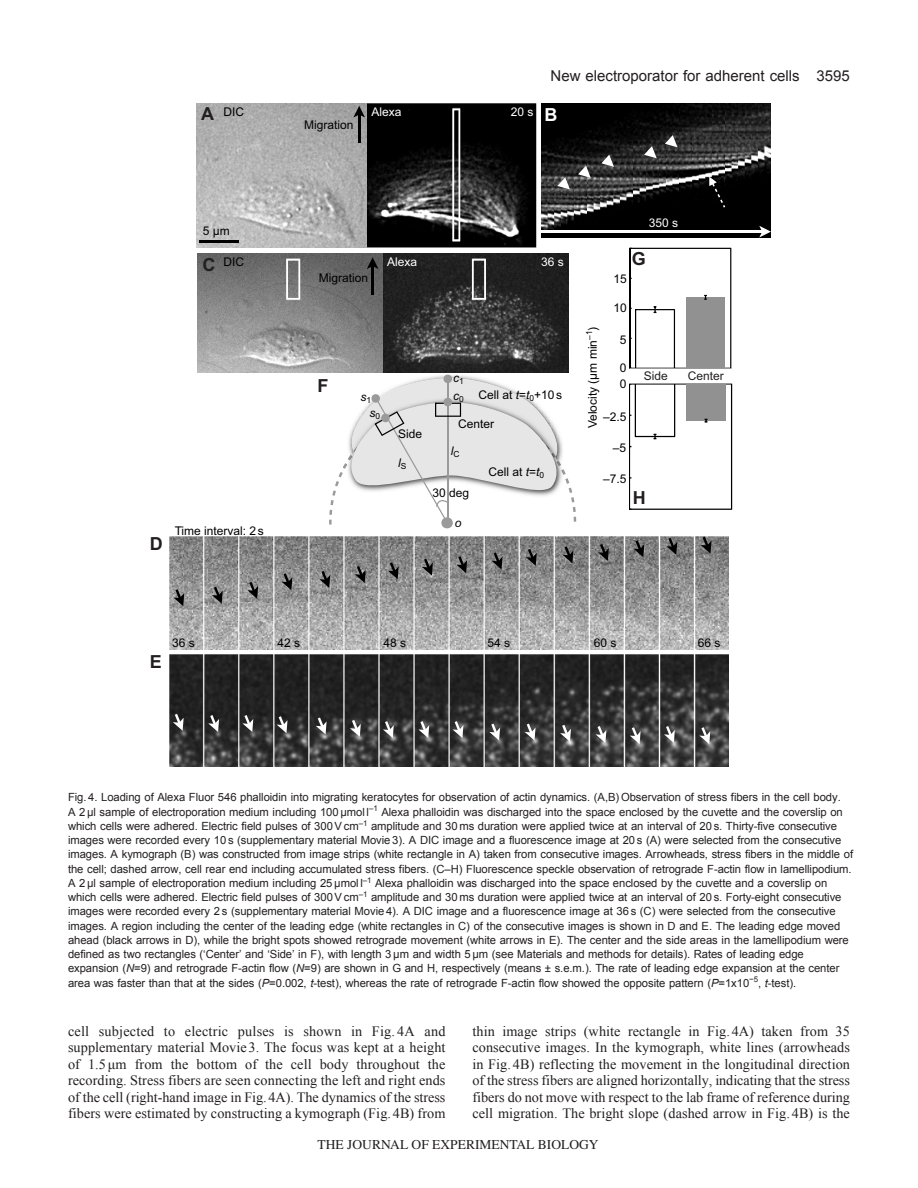
<style>
.page{position:relative;width:918px;height:1188px;background:#fff}
.page>*{position:absolute;margin:0;border:0;box-sizing:border-box;transform-origin:0 0}
.t1{font:700 18px "Arial";color:#231f20}
.t2{font:700 18px "Arial";color:#fff}
.t3{font:15px "Arial";color:#231f20}
.t4{font:14.25px/16.5px "Times New Roman";letter-spacing:.005em;color:#231f20;text-align:justify}
.t5{font:13.5px "Times";color:#231f20}
.t6{font:12px "Arial";color:#000}
.t7{font:12px "Arial";color:#fff}
.t8{font:italic 12px/15.3px "Arial";color:#000}
.t9{font:12px "Arial";color:#231f20}
.t10{font:11.25px/14.2px "Arial";letter-spacing:-.005em;color:#231f20}
.t11{font:8.4px "Arial";color:#000}
.s1{font-style:italic}
</style>
<div class="page">
<img style="left:169px;top:536px;width:559px;height:113px">
<img style="left:169px;top:654px;width:559px;height:113px">
<svg style="left:173px;top:589px;width:11px;height:17px"></svg>
<svg style="left:212px;top:587px;width:11px;height:17px"></svg>
<svg style="left:247px;top:582px;width:11px;height:17px"></svg>
<svg style="left:282px;top:573px;width:10px;height:17px"></svg>
<svg style="left:319px;top:571px;width:11px;height:17px"></svg>
<svg style="left:355px;top:566px;width:11px;height:17px"></svg>
<svg style="left:388px;top:562px;width:11px;height:17px"></svg>
<svg style="left:422px;top:559px;width:11px;height:17px"></svg>
<svg style="left:456px;top:556px;width:11px;height:17px"></svg>
<svg style="left:492px;top:553px;width:11px;height:16px"></svg>
<svg style="left:526px;top:549px;width:11px;height:17px"></svg>
<svg style="left:563px;top:546px;width:10px;height:17px"></svg>
<svg style="left:598px;top:544px;width:11px;height:17px"></svg>
<svg style="left:633px;top:540px;width:11px;height:17px"></svg>
<svg style="left:666px;top:538px;width:11px;height:17px"></svg>
<svg style="left:701px;top:537px;width:11px;height:17px"></svg>
<svg style="left:173px;top:714px;width:11px;height:17px"></svg>
<svg style="left:208px;top:715px;width:11px;height:17px"></svg>
<svg style="left:242px;top:715px;width:11px;height:17px"></svg>
<svg style="left:277px;top:716px;width:11px;height:17px"></svg>
<svg style="left:316px;top:717px;width:11px;height:17px"></svg>
<svg style="left:350px;top:720px;width:11px;height:17px"></svg>
<svg style="left:383px;top:721px;width:11px;height:17px"></svg>
<svg style="left:418px;top:721px;width:11px;height:17px"></svg>
<svg style="left:453px;top:721px;width:10px;height:17px"></svg>
<svg style="left:489px;top:724px;width:11px;height:17px"></svg>
<svg style="left:525px;top:724px;width:11px;height:17px"></svg>
<svg style="left:560px;top:725px;width:11px;height:17px"></svg>
<svg style="left:596px;top:726px;width:10px;height:17px"></svg>
<svg style="left:630px;top:727px;width:11px;height:17px"></svg>
<svg style="left:664px;top:726px;width:11px;height:17px"></svg>
<svg style="left:699px;top:727px;width:11px;height:17px"></svg>
<img style="left:198px;top:254px;width:370px;height:118px">
<svg style="left:286px;top:259px;width:14px;height:41px"></svg>
<svg style="left:472px;top:259px;width:14px;height:41px"></svg>
<hr style="left:371px;top:265px;width:3px;height:30px;background:#000">
<svg style="left:367px;top:257px;width:12px;height:12px"></svg>
<img style="left:541px;top:103px;width:230px;height:135px">
<hr style="left:541px;top:230px;width:222px;height:3px;background:#fff">
<svg style="left:759px;top:226px;width:12px;height:12px"></svg>
<img style="left:197px;top:103px;width:339px;height:144px">
<svg style="left:452px;top:109px;width:8px;height:132px"></svg>
<hr style="left:199px;top:240px;width:40px;height:3px;background:#000">
<hr style="left:358px;top:113px;width:2px;height:30px;background:#000">
<svg style="left:353px;top:106px;width:12px;height:12px"></svg>
<svg style="left:629px;top:247px;width:104px;height:263px"></svg>
<hr style="left:629px;top:384px;width:103px;height:1px;background:#989898">
<svg style="left:557px;top:177px;width:13px;height:12px"></svg>
<svg style="left:578px;top:166px;width:13px;height:12px"></svg>
<svg style="left:601px;top:155px;width:13px;height:12px"></svg>
<svg style="left:644px;top:146px;width:13px;height:12px"></svg>
<svg style="left:709px;top:177px;width:16px;height:31px"></svg>
<svg style="left:665px;top:135px;width:13px;height:12px"></svg>
<svg style="left:344px;top:374px;width:223px;height:155px"></svg>
<div style="left:646px;top:370px;width:70px;height:6px;background:#fff"></div>
<h1 class="t1" style="left:201px;top:103px;width:14px">A</h1>
<p class="t6" style="left:224px;top:107px;width:22px">DIC</p>
<p class="t7" style="left:371px;top:107px;width:32px">Alexa</p>
<p class="t7" style="left:511px;top:107px;width:24px">20 s</p>
<p class="t6" style="left:304px;top:120px;width:51px">Migration</p>
<h2 class="t3" style="left:551px;top:67px;width:301px">New electroporator for adherent cells 3595</h2>
<h1 class="t2" style="left:545px;top:104px;width:14px">B</h1>
<p class="t6" style="left:203px;top:227px;width:28px">5 µm</p>
<p class="t7" style="left:649px;top:218px;width:31px">350 s</p>
<h1 class="t1" style="left:203px;top:255px;width:14px">C</h1>
<p class="t6" style="left:224px;top:257px;width:22px">DIC</p>
<p class="t7" style="left:387px;top:257px;width:32px">Alexa</p>
<p class="t7" style="left:541px;top:257px;width:24px">36 s</p>
<p class="t6" style="left:319px;top:273px;width:51px">Migration</p>
<h1 class="t1" style="left:150px;top:533px;width:14px">D</h1>
<p class="t6" style="left:175px;top:526px;width:91px">Time interval: 2 s</p>
<h1 class="t1" style="left:318px;top:376px;width:12px">F</h1>
<p class="t8" style="left:370px;top:390px;width:12px;text-indent:-9px">s<sub>1 </sub>s<sub>0</sub></p>
<p class="t6" style="left:398px;top:430px;width:26px">Side</p>
<p class="t8" style="left:398px;top:456px;width:10px">l<sub>S</sub></p>
<p class="t8" style="left:453px;top:370px;width:12px">c<sub>1</sub></p>
<p class="t8" style="left:453px;top:388px;width:7px">c</p>
<p class="t6" style="left:478px;top:390px;width:85px">Cell at <span class="s1">t</span>=<span class="s1">t</span><sub>0</sub>+10 s</p>
<p class="t11" style="left:459px;top:396px;width:6px">0</p>
<p class="t6" style="left:458px;top:420px;width:38px">Center</p>
<p class="t8" style="left:451px;top:443px;width:10px">l<sub>C</sub></p>
<p class="t6" style="left:433px;top:488px;width:38px">30 deg</p>
<p class="t8" style="left:455px;top:515px;width:8px">o</p>
<p class="t6" style="left:488px;top:467px;width:57px">Cell at <span class="s1">t</span>=<span class="s1">t</span><sub>0</sub></p>
<h1 class="t1" style="left:632px;top:249px;width:16px">G</h1>
<p class="t6" style="left:614px;top:274px;width:15px">15</p>
<p class="t6" style="left:614px;top:304px;width:15px">10</p>
<p class="t6" style="left:588px;top:428px;width:103px;rotate:-90deg">Velocity (µm min<sup>–1</sup>)</p>
<p class="t6" style="left:620px;top:335px;width:8px">5</p>
<p class="t6" style="left:620px;top:364px;width:8px">0</p>
<p class="t6" style="left:620px;top:379px;width:8px">0</p>
<p class="t6" style="left:603px;top:412px;width:25px">–2.5</p>
<p class="t6" style="left:619px;top:440px;width:14px">!'$</p>
<p class="t6" style="left:613px;top:443px;width:15px">–5</p>
<p class="t6" style="left:603px;top:475px;width:25px">–7.5</p>
<p class="t6" style="left:650px;top:371px;width:15px">&amp;'!</p>
<p class="t6" style="left:703px;top:371px;width:13px">!("</p>
<p class="t9" style="left:644px;top:371px;width:26px">Side</p>
<p class="t9" style="left:688px;top:371px;width:38px">Center</p>
<h1 class="t1" style="left:633px;top:487px;width:14px">H</h1>
<h1 class="t1" style="left:150px;top:651px;width:14px">E</h1>
<p class="t6" style="left:172px;top:639px;width:24px">36 s</p>
<p class="t6" style="left:277px;top:639px;width:24px">42 s</p>
<p class="t6" style="left:384px;top:639px;width:24px">48 s</p>
<p class="t6" style="left:488px;top:639px;width:24px">54 s</p>
<p class="t6" style="left:594px;top:639px;width:24px">60 s</p>
<p class="t6" style="left:698px;top:639px;width:24px">66 s</p>
<p class="t10" style="left:68px;top:790px;width:787px">Fig. 4. Loading of Alexa Fluor 546 phalloidin into migrating keratocytes for observation of actin dynamics. (A,B) Observation of stress fibers in the cell body.<br>A 2 µl sample of electroporation medium including 100 µmol l<sup>–1</sup> Alexa phalloidin was discharged into the space enclosed by the cuvette and the coverslip on which cells were adhered. Electric field pulses of 300 Vcm<sup>–1</sup> amplitude and 30 ms duration were applied twice at an interval of 20 s. Thirty-five consecutive images were recorded every 10 s (supplementary material Movie 3). A DIC image and a fluorescence image at 20 s (A) were selected from the consecutive images. A kymograph (B) was constructed from image strips (white rectangle in A) taken from consecutive images. Arrowheads, stress fibers in the middle of the cell; dashed arrow, cell rear end including accumulated stress fibers. (C–H) Fluorescence speckle observation of retrograde F-actin flow in lamellipodium.<br>A 2 µl sample of electroporation medium including 25 µmol l<sup>–1</sup> Alexa phalloidin was discharged into the space enclosed by the cuvette and a coverslip on which cells were adhered. Electric field pulses of 300 Vcm<sup>–1</sup> amplitude and 30 ms duration were applied twice at an interval of 20 s. Forty-eight consecutive images were recorded every 2 s (supplementary material Movie 4). A DIC image and a fluorescence image at 36 s (C) were selected from the consecutive images. A region including the center of the leading edge (white rectangles in C) of the consecutive images is shown in D and E. The leading edge moved ahead (black arrows in D), while the bright spots showed retrograde movement (white arrows in E). The center and the side areas in the lamellipodium were defined as two rectangles (‘Center’ and ‘Side’ in F), with length 3 μm and width 5 μm (see Materials and methods for details). Rates of leading edge expansion (<span class="s1">N</span>=9) and retrograde F-actin flow (<span class="s1">N</span>=9) are shown in G and H, respectively (means ± s.e.m.). The rate of leading edge expansion at the center area was faster than that at the sides (<span class="s1">P</span>=0.002, <span class="s1">t</span>-test), whereas the rate of retrograde F-actin flow showed the opposite pattern (<span class="s1">P</span>=1x10<sup>−5</sup>, <span class="s1">t</span>-test).</p>
<p class="t4" style="left:68px;top:1023px;width:379px">cell subjected to electric pulses is shown in Fig. 4A and supplementary material Movie3. The focus was kept at a height of 1.5μm from the bottom of the cell body throughout the recording. Stress fibers are seen connecting the left and right ends of the cell (right-hand image in Fig.4A). The dynamics of the stress fibers were estimated by constructing a kymograph (Fig.4B) from</p>
<p class="t4" style="left:472px;top:1023px;width:379px">thin image strips (white rectangle in Fig.4A) taken from 35 consecutive images. In the kymograph, white lines (arrowheads in Fig. 4B) reflecting the movement in the longitudinal direction of the stress fibers are aligned horizontally, indicating that the stress fibers do not move with respect to the lab frame of reference during cell migration. The bright slope (dashed arrow in Fig.4B) is the</p>
<p class="t5" style="left:318px;top:1137px;width:282px">THE JOURNAL OF EXPERIMENTAL BIOLOGY</p>
</div>
